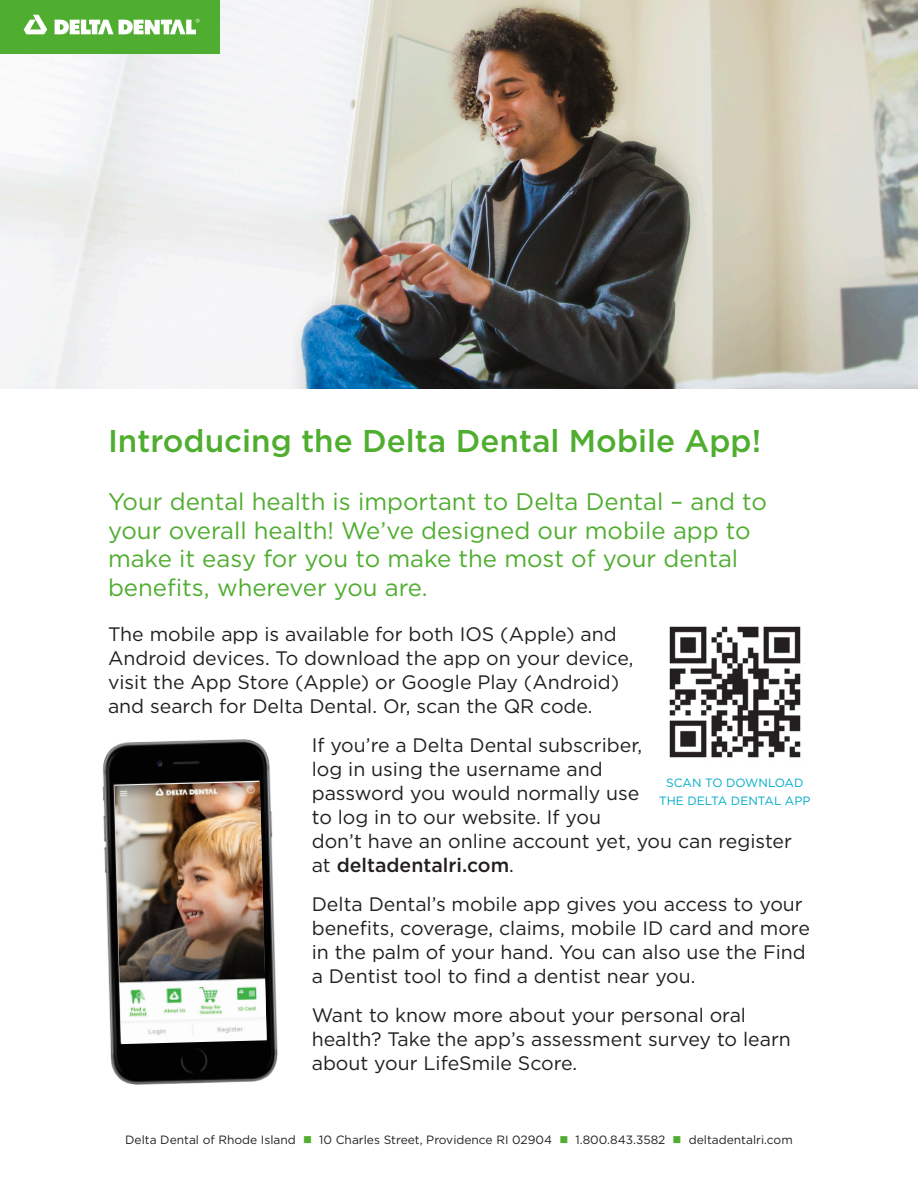
<style>
.page{position:relative;width:918px;height:1188px;background:#fff}
.page>*{position:absolute;margin:0;border:0;box-sizing:border-box;transform-origin:0 0}
.header-00{font:500 31.5px "Gotham";color:#4fad2f}
.body-main{font:24px/28.5px "Gotham";color:#4fad2f}
.body-main-2{font:19.5px/24px "Gotham";color:#231f20}
.body-main-3{font:12px "Gotham";color:#231f20}
.body-main-4{font:12px/18px "Gotham";color:#00acc8;text-align:center}
.s1{font-weight:500}
.s2{color:#4fad2f}
</style>
<div class="page">
<img style="left:0;top:0;width:918px;height:389px">
<div style="left:0;top:0;width:220px;height:54px;background:#4fad2f"></div>
<svg style="left:24px;top:15px;width:23px;height:19px"></svg>
<svg style="left:55px;top:19px;width:145px;height:16px"></svg>
<img style="left:669px;top:626px;width:132px;height:132px">
<img style="left:102px;top:739px;width:176px;height:346px">
<img style="left:114px;top:782px;width:153px;height:262px">
<p class="header-00" style="left:108px;top:420px;width:655px">Introducing the Delta Dental Mobile App!</p>
<p class="body-main" style="left:108px;top:487px;width:661px">Your dental health is important to Delta Dental – and to your overall health! We’ve designed our mobile app to make it easy for you to make the most of your dental benefits, wherever you are.</p>
<p class="body-main-2" style="left:108px;top:622px;width:527px">The mobile app is available for both IOS (Apple) and Android devices. To download the app on your device, visit the App Store (Apple) or Google Play (Android) and search for Delta Dental. Or, scan the QR code.</p>
<p class="body-main-2" style="left:312px;top:733px;width:482px">If you’re a Delta Dental subscriber,<br>log in using the username and<br>password you would normally use<br>to log in to our website. If you<br>don’t have an online account yet, you can register at <span class="s1">deltadentalri.com</span>.</p>
<p class="body-main-2" style="left:312px;top:892px;width:500px">Delta Dental’s mobile app gives you access to your benefits, coverage, claims, mobile ID card and more in the palm of your hand. You can also use the Find a Dentist tool to find a dentist near you.</p>
<p class="body-main-2" style="left:312px;top:1003px;width:481px">Want to know more about your personal oral health? Take the app’s assessment survey to learn about your LifeSmile Score.</p>
<p class="body-main-4" style="left:659px;top:774px;width:153px">SCAN TO DOWNLOAD<br>THE DELTA DENTAL APP</p>
<p class="body-main-3" style="left:125px;top:1132px;width:669px">Delta Dental of Rhode Island <span class="s2">■</span> 10 Charles Street, Providence RI 02904 <span class="s2">■</span> 1.800.843.3582 <span class="s2">■</span> deltadentalri.com</p>
</div>
